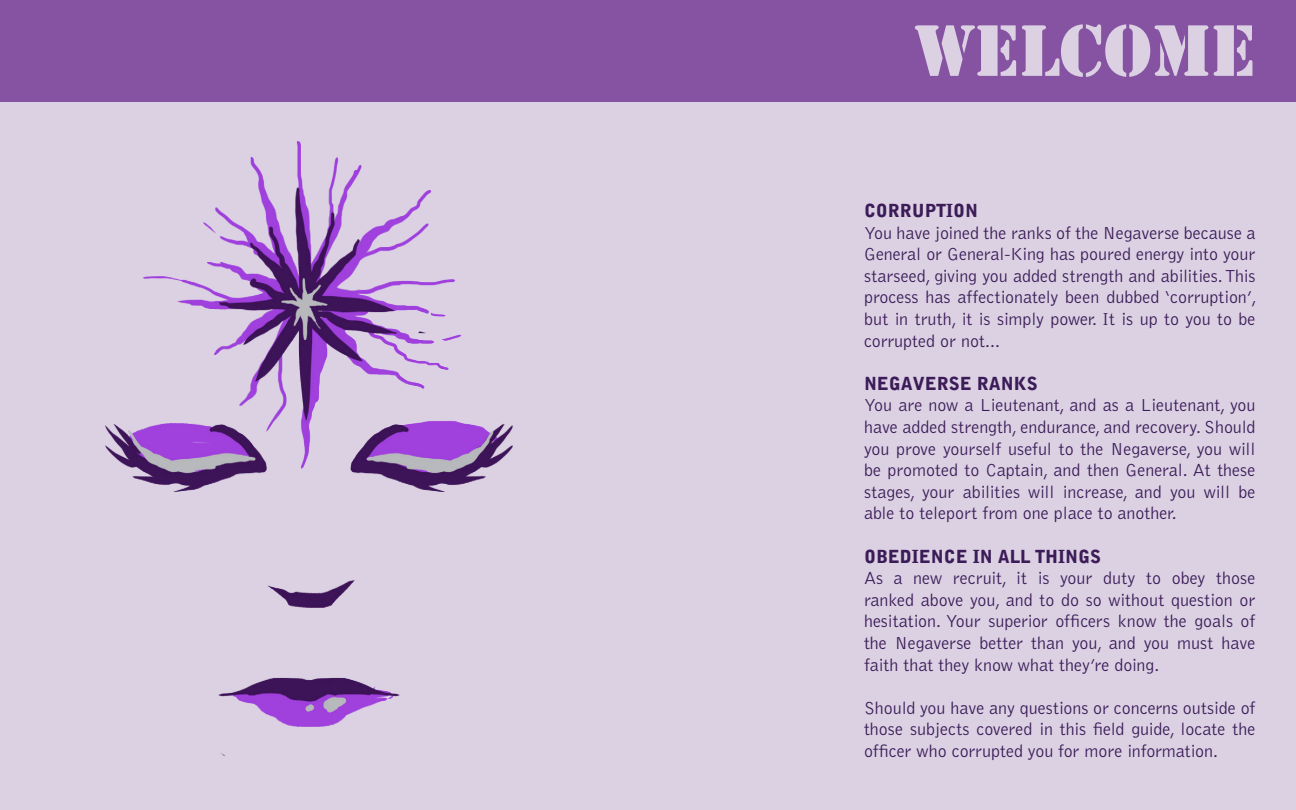
<style>
.page{position:relative;width:1296px;height:810px;background:#dbd1e3}
.page>*{position:absolute;margin:0;border:0;box-sizing:border-box;transform-origin:0 0}
.t1{font:67.5px "Stencil Std";color:#dbd1e3}
.t2{font:18px/21.6px "Bel Got Lijg";color:#3c1c58;text-align:justify}
.t3{font:900 18px "Bell Gothic BT";color:#3c1c58}
</style>
<div class="page">
<div style="left:0;top:0;width:1296px;height:101px;background:#8653a2"></div>
<img style="left:40px;top:101px;width:598px;height:655px">
<p class="t1" style="left:914px;top:7px;width:343px">WELCOME</p>
<p class="t3" style="left:864px;top:199px;width:116px">CORRUPTION</p>
<p class="t2" style="left:864px;top:222px;width:394px">You have joined the ranks of the Negaverse because a General or General-King has poured energy into your starseed, giving you added strength and abilities. This process has affectionately been dubbed ‘corruption’, but in truth, it is simply power. It is up to you to be corrupted or not...</p>
<p class="t3" style="left:864px;top:372px;width:175px">NEGAVERSE RANKS</p>
<p class="t2" style="left:864px;top:395px;width:393px">You are now a Lieutenant, and as a Lieutenant, you have added strength, endurance, and recovery. Should you prove yourself useful to the Negaverse, you will be promoted to Captain, and then General. At these stages, your abilities will increase, and you will be able to teleport from one place to another.</p>
<p class="t3" style="left:864px;top:545px;width:239px">OBEDIENCE IN ALL THINGS</p>
<p class="t2" style="left:864px;top:568px;width:393px">As a new recruit, it is your duty to obey those ranked above you, and to do so without question or hesitation. Your superior officers know the goals of the Negaverse better than you, and you must have faith that they know what they’re doing.</p>
<p class="t2" style="left:864px;top:697px;width:393px">Should you have any questions or concerns outside of those subjects covered in this field guide, locate the officer who corrupted you for more information.</p>
</div>
